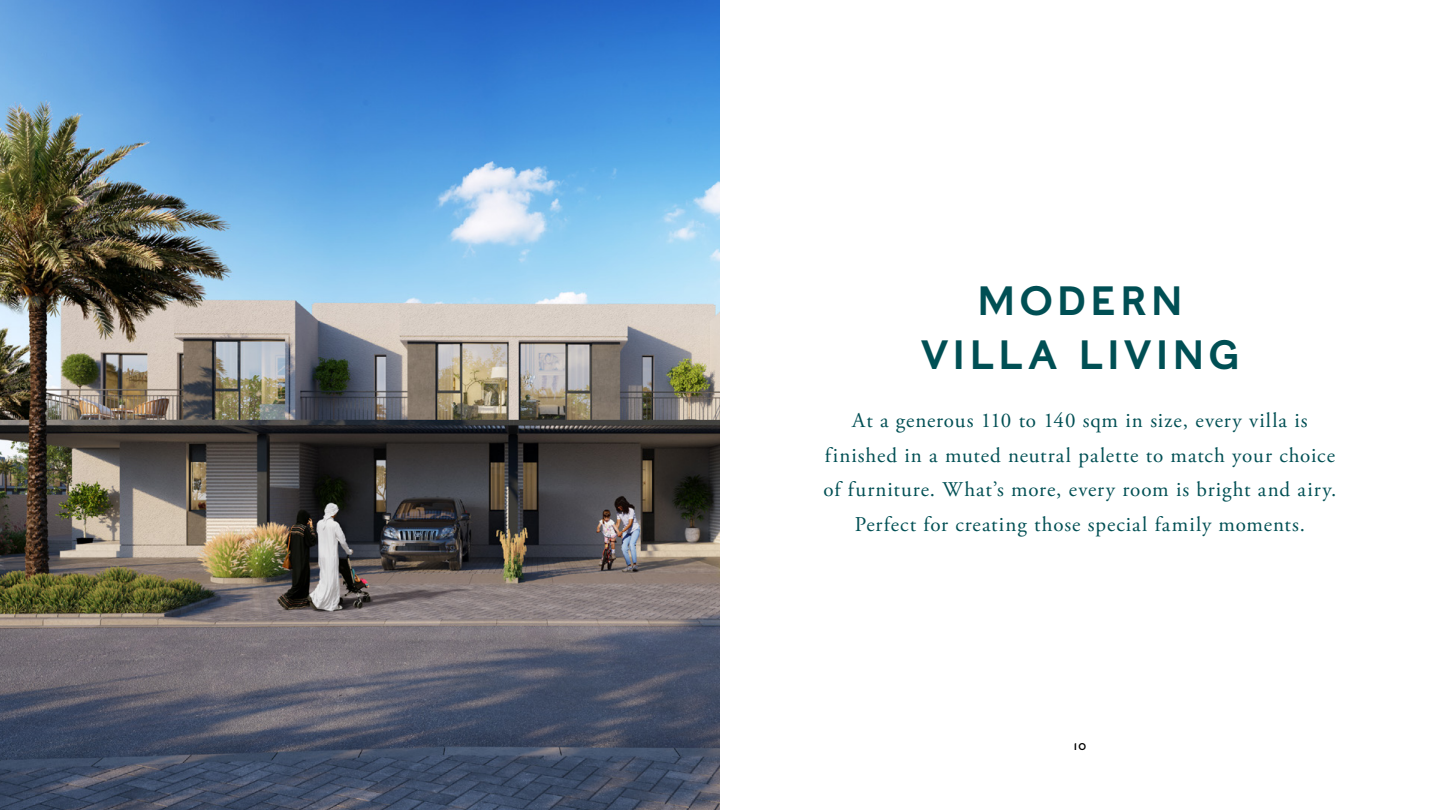
<style>
.page{position:relative;width:1440px;height:810px;background:#fff}
.page>*{position:absolute;margin:0;border:0;box-sizing:border-box;transform-origin:0 0}
.t1{font:40.5px/54px "Caslons Egyptian";letter-spacing:.06em;color:#004f54;text-align:center}
.t2{font:21px/34.5px "Adobe Garamond Pro";letter-spacing:.045em;color:#004f54;text-align:center}
.t3{font:9.75px "Caslons Egyptian";color:#000}
</style>
<div class="page">
<img style="left:0;top:0;width:720px;height:810px">
<h1 class="t1" style="left:920px;top:274px;width:321px">MODERN<br>VILLA LIVING</h1>
<p class="t2" style="left:824px;top:404px;width:514px">At a generous 110 to 140 sqm in size, every villa is finished in a muted neutral palette to match your choice of furniture. What’s more, every room is bright and airy.<br>Perfect for creating those special family moments.</p>
<p class="t3" style="left:1074px;top:741px;width:14px">10</p>
</div>
